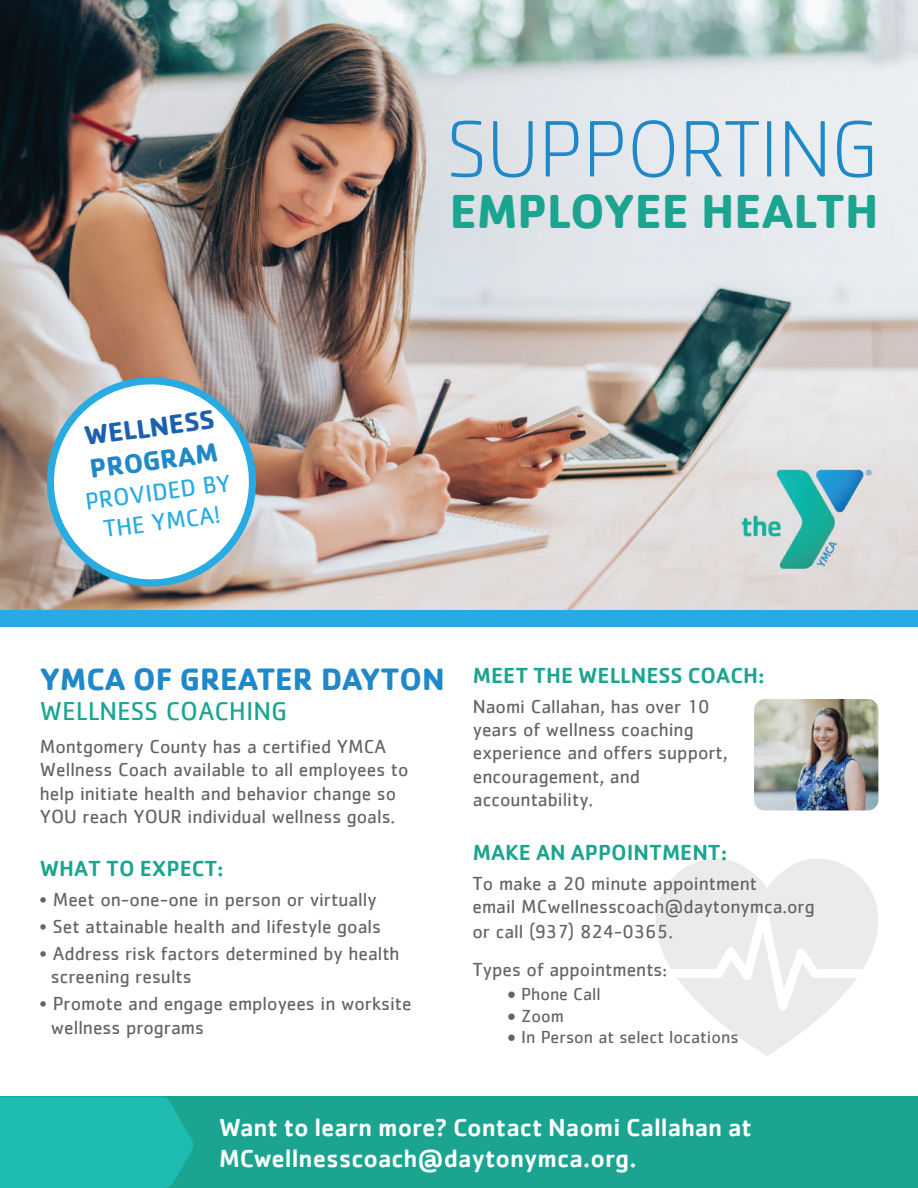
<style>
.page{position:relative;width:918px;height:1188px;background:#fff}
.page>*{position:absolute;margin:0;border:0;box-sizing:border-box;transform-origin:0 0}
.t1{font:200 82.95px "Cachet Pro";color:#2088c9}
.t2{font:700 49.2px "Cachet";color:#1ba490}
.t3{font:700 31.95px "Cachet";color:#2088c9}
.t4{font:700 27.6px "Cachet";color:#1b61ae}
.t5{font:700 27.6px "Cachet";color:#2088c9}
.t6{font:26.7px "Cachet";color:#1ba490}
.t7{font:500 25.5px/30.6px "Cachet";color:#fff}
.t8{font:24.75px/29.7px "Cachet";color:#27abe2;text-align:center}
.t9{font:500 22.5px "Cachet";color:#1ba490}
.t10{font:19.5px/23.4px "Cachet";color:#636466}
.t11{font:18px "Cachet";color:#636466}
</style>
<div class="page">
<svg style="left:656px;top:859px;width:222px;height:197px"></svg>
<div style="left:0;top:1096px;width:918px;height:92px;background:#1ba490"></div>
<img style="left:0;top:0;width:918px;height:610px">
<div style="left:0;top:610px;width:918px;height:17px;background:#27abe2"></div>
<div style="left:0;top:1097px;width:193px;height:91px;background:#1dbbb1"></div>
<img style="left:754px;top:699px;width:124px;height:111px">
<svg style="left:40px;top:371px;width:223px;height:222px;background:#ab968c"></svg>
<svg style="left:48px;top:378px;width:207px;height:207px"></svg>
<h1 class="t1" style="left:447px;top:102px;width:433px">SUPPORTING</h1>
<h2 class="t2" style="left:450px;top:180px;width:430px">EMPLOYEE HEALTH</h2>
<h3 class="t4" style="left:82px;top:418px;width:133px;rotate:-7deg">WELLNESS</h3>
<h3 class="t5" style="left:88px;top:451px;width:130px;rotate:-7deg">PROGRAM</h3>
<p class="t8" style="left:84px;top:486px;width:148px;rotate:-7deg">PROVIDED BY<br>THE YMCA!</p>
<h3 class="t3" style="left:40px;top:658px;width:406px">YMCA OF GREATER DAYTON</h3>
<h3 class="t6" style="left:40px;top:695px;width:249px">WELLNESS COACHING</h3>
<p class="t10" style="left:40px;top:734px;width:370px">Montgomery County has a certified YMCA Wellness Coach available to all employees to help initiate health and behavior change so YOU reach YOUR individual wellness goals.</p>
<p class="t9" style="left:40px;top:855px;width:185px">WHAT TO EXPECT:</p>
<p class="t10" style="left:40px;top:887px;width:339px">• Meet on-one-one in person or virtually</p>
<p class="t10" style="left:40px;top:914px;width:343px">• Set attainable health and lifestyle goals</p>
<p class="t10" style="left:51px;top:941px;width:350px;text-indent:-11px">• Address risk factors determined by health screening results</p>
<p class="t10" style="left:51px;top:992px;width:362px;text-indent:-11px">• Promote and engage employees in worksite wellness programs</p>
<p class="t9" style="left:473px;top:661px;width:293px">MEET THE WELLNESS COACH:</p>
<p class="t10" style="left:473px;top:694px;width:256px">Naomi Callahan, has over 10 years of wellness coaching experience and offers support, encouragement, and accountability.</p>
<p class="t9" style="left:473px;top:838px;width:256px">MAKE AN APPOINTMENT:</p>
<p class="t10" style="left:473px;top:871px;width:344px">To make a 20 minute appointment<br>email MCwellnesscoach@daytonymca.org</p>
<p class="t10" style="left:473px;top:913px;width:202px;line-height:37.7px">or call (937) 824-0365.<br>Types of appointments:</p>
<p class="t11" style="left:508px;top:984px;width:95px">• Phone Call</p>
<p class="t11" style="left:508px;top:1005px;width:58px">• Zoom</p>
<p class="t11" style="left:508px;top:1027px;width:233px">• In Person at select locations</p>
<h3 class="t7" style="left:219px;top:1112px;width:534px">Want to learn more? Contact Naomi Callahan at<br>MCwellnesscoach@daytonymca.org.</h3>
</div>
